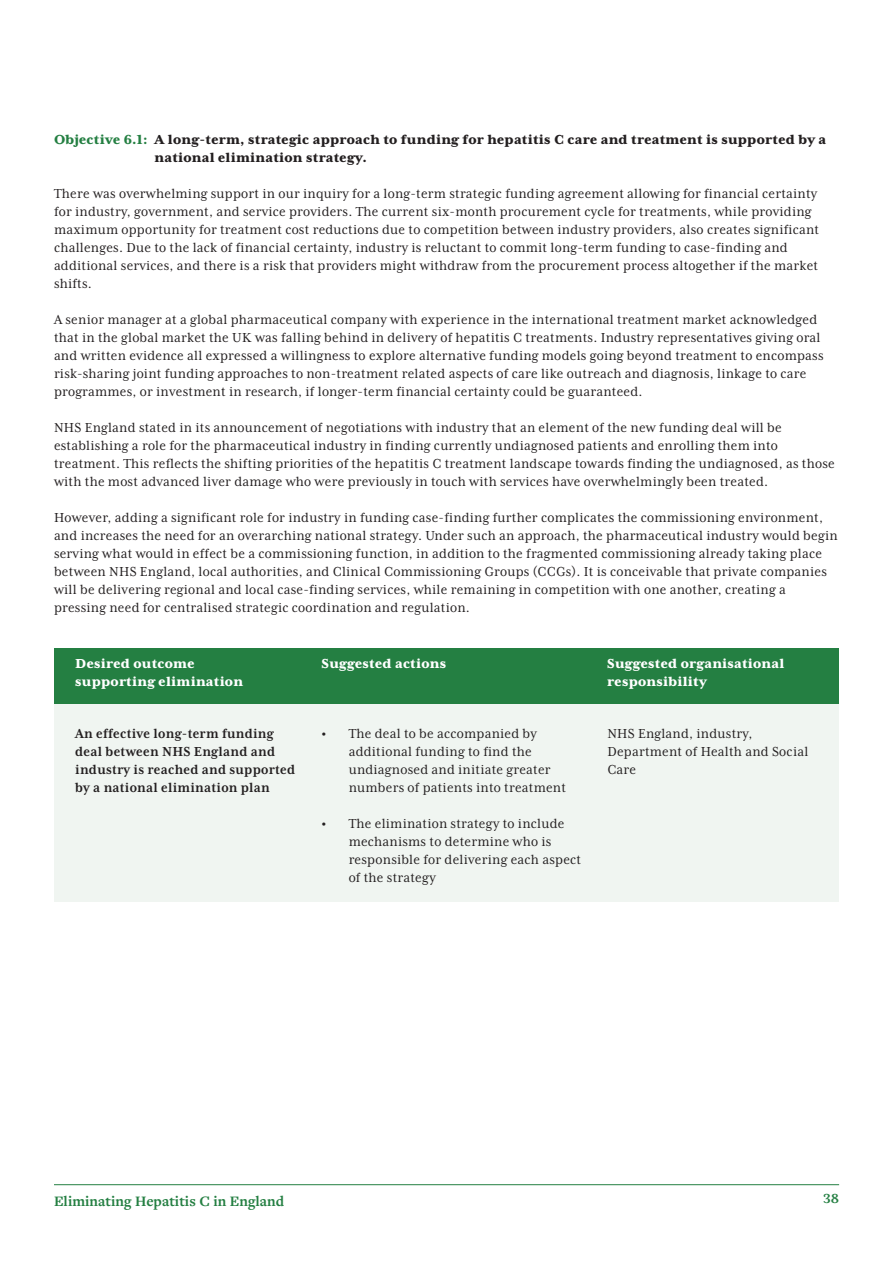
<style>
.page{position:relative;width:893px;height:1263px;background:#fff}
.page>*{position:absolute;margin:0;border:0;box-sizing:border-box;transform-origin:0 0}
.t1{font:15px/18px "Mrs Eaves XL Serif Nar OT";letter-spacing:.015em;color:#231f20}
.t2{font:800 15px/18px "Mrs Eaves XL Serif OT";letter-spacing:.015em;color:#231f20}
.t3{font:700 15px/18px "Mrs Eaves XL Serif Nar OT";letter-spacing:.015em;color:#231f20}
.t4{font:800 15px/18px "Mrs Eaves XL Serif OT";letter-spacing:.015em;color:#fff}
.t5{font:700 15px "Freight Text Pro";color:#247f42}
.t6{font:700 15px "Mrs Eaves XL Serif OT";color:#247f42}
.s1{color:#247f42}
.s2{font-family:"Myriad Pro"}
</style>
<div class="page">
<hr style="left:54px;top:1184px;width:785px;height:1px;background:#247f42">
<div style="left:54px;top:695px;width:785px;height:207px;background:#f0f5f1"></div>
<div style="left:54px;top:648px;width:785px;height:56px;background:#247f42"></div>
<p class="t2" style="left:154px;top:131px;width:673px;text-indent:-100px"><span class="s1">Objective 6.1:</span> A long-term, strategic approach to funding for hepatitis C care and treatment is supported by a national elimination strategy.</p>
<p class="t1" style="left:54px;top:185px;width:767px">There was overwhelming support in our inquiry for a long-term strategic funding agreement allowing for financial certainty for industry, government, and service providers. The current six-month procurement cycle for treatments, while providing maximum opportunity for treatment cost reductions due to competition between industry providers, also creates significant challenges. Due to the lack of financial certainty, industry is reluctant to commit long-term funding to case-finding and additional services, and there is a risk that providers might withdraw from the procurement process altogether if the market shifts.</p>
<p class="t1" style="left:54px;top:311px;width:771px">A senior manager at a global pharmaceutical company with experience in the international treatment market acknowledged that in the global market the UK was falling behind in delivery of hepatitis C treatments. Industry representatives giving oral and written evidence all expressed a willingness to explore alternative funding models going beyond treatment to encompass risk-sharing joint funding approaches to non-treatment related aspects of care like outreach and diagnosis, linkage to care programmes, or investment in research, if longer-term financial certainty could be guaranteed.</p>
<p class="t1" style="left:54px;top:419px;width:782px">NHS England stated in its announcement of negotiations with industry that an element of the new funding deal will be establishing a role for the pharmaceutical industry in finding currently undiagnosed patients and enrolling them into treatment. This reflects the shifting priorities of the hepatitis C treatment landscape towards finding the undiagnosed, as those with the most advanced liver damage who were previously in touch with services have overwhelmingly been treated.</p>
<p class="t1" style="left:54px;top:509px;width:785px">However, adding a significant role for industry in funding case-finding further complicates the commissioning environment, and increases the need for an overarching national strategy. Under such an approach, the pharmaceutical industry would begin serving what would in effect be a commissioning function, in addition to the fragmented commissioning already taking place between NHS England, local authorities, and Clinical Commissioning Groups (CCGs). It is conceivable that private companies will be delivering regional and local case-finding services, while remaining in competition with one another, creating a pressing need for centralised strategic coordination and regulation.</p>
<p class="t4" style="left:75px;top:655px;width:169px">Desired outcome supporting elimination</p>
<p class="t4" style="left:322px;top:655px;width:126px">Suggested actions</p>
<p class="t4" style="left:607px;top:655px;width:179px">Suggested organisational responsibility</p>
<p class="t3" style="left:75px;top:725px;width:221px">An effective long-term funding deal between NHS England and industry is reached and supported by a national elimination plan</p>
<p class="t1" style="left:607px;top:725px;width:203px">NHS England, industry,<br>Department of Health and Social<br>Care</p>
<p class="t1" style="left:349px;top:725px;width:219px;text-indent:-27px"><span class="s2">•</span> The deal to be accompanied by additional funding to find the undiagnosed and initiate greater numbers of patients into treatment</p>
<p class="t1" style="left:349px;top:815px;width:234px;text-indent:-27px"><span class="s2">•</span> The elimination strategy to include mechanisms to determine who is responsible for delivering each aspect of the strategy</p>
<p class="t5" style="left:54px;top:1191px;width:232px">Eliminating Hepatitis C in England</p>
<p class="t6" style="left:823px;top:1191px;width:18px">38</p>
</div>
